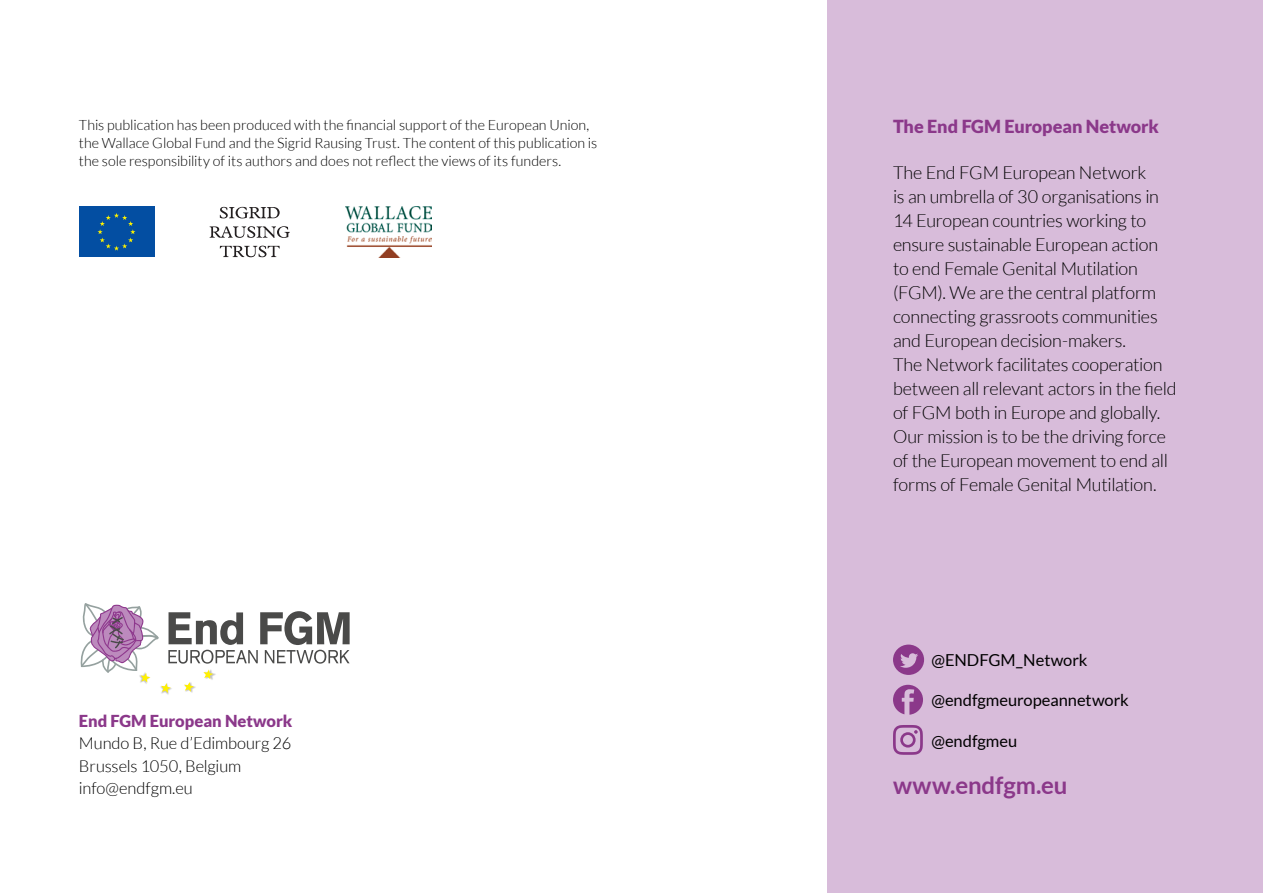
<style>
.page{position:relative;width:1263px;height:893px;background:#fff}
.page>*{position:absolute;margin:0;border:0;box-sizing:border-box;transform-origin:0 0}
.t1{font:700 24px "Lato";color:#8b388a}
.t2{font:300 18px/24px "Lato";letter-spacing:-.015em;color:#000}
.t3{font:900 18px "Lato";letter-spacing:-.01em;color:#8b388a}
.t4{font:300 16.5px/22.5px "Lato";letter-spacing:-.01em;color:#000}
.t5{font:16.5px "Lato";letter-spacing:-.005em;color:#000}
.t6{font:900 16.5px "Lato";letter-spacing:-.005em;color:#8b388a}
.t7{font:300 14.25px/18px "Lato";color:#000}
</style>
<div class="page">
<div style="left:827px;top:0;width:436px;height:893px;background:#d8bcda"></div>
<svg style="left:893px;top:645px;width:31px;height:30px"></svg>
<img style="left:345px;top:207px;width:87px;height:50px">
<svg style="left:220px;top:207px;width:60px;height:11px"></svg>
<svg style="left:210px;top:226px;width:80px;height:12px"></svg>
<svg style="left:220px;top:246px;width:60px;height:11px"></svg>
<div style="left:79px;top:207px;width:75px;height:50px;background:#034ea2"></div>
<svg style="left:97px;top:213px;width:38px;height:38px"></svg>
<svg style="left:80px;top:603px;width:270px;height:92px"></svg>
<svg style="left:893px;top:685px;width:30px;height:30px"></svg>
<svg style="left:893px;top:725px;width:30px;height:30px"></svg>
<p class="t7" style="left:79px;top:116px;width:520px">This publication has been produced with the financial support of the European Union, the Wallace Global Fund and the Sigrid Rausing Trust. The content of this publication is the sole responsibility of its authors and does not reflect the views of its funders.</p>
<p class="t3" style="left:893px;top:116px;width:267px">The End FGM European Network</p>
<p class="t2" style="left:893px;top:161px;width:285px">The End FGM European Network<br>is an umbrella of 30 organisations in 14 European countries working to ensure sustainable European action to end Female Genital Mutilation (FGM). We are the central platform connecting grassroots communities and European decision-makers.<br>The Network facilitates cooperation between all relevant actors in the field of FGM both in Europe and globally.<br>Our mission is to be the driving force of the European movement to end all forms of Female Genital Mutilation.</p>
<p class="t6" style="left:79px;top:711px;width:215px">End FGM European Network</p>
<p class="t4" style="left:79px;top:732px;width:214px">Mundo B, Rue d’Edimbourg 26<br>Brussels 1050, Belgium info@endfgm.eu</p>
<p class="t5" style="left:931px;top:651px;width:158px">@ENDFGM_Network</p>
<p class="t5" style="left:931px;top:691px;width:199px">@endfgmeuropeannetwork</p>
<p class="t5" style="left:931px;top:732px;width:87px">@endfgmeu</p>
<h1 class="t1" style="left:893px;top:772px;width:176px">www.endfgm.eu</h1>
</div>
